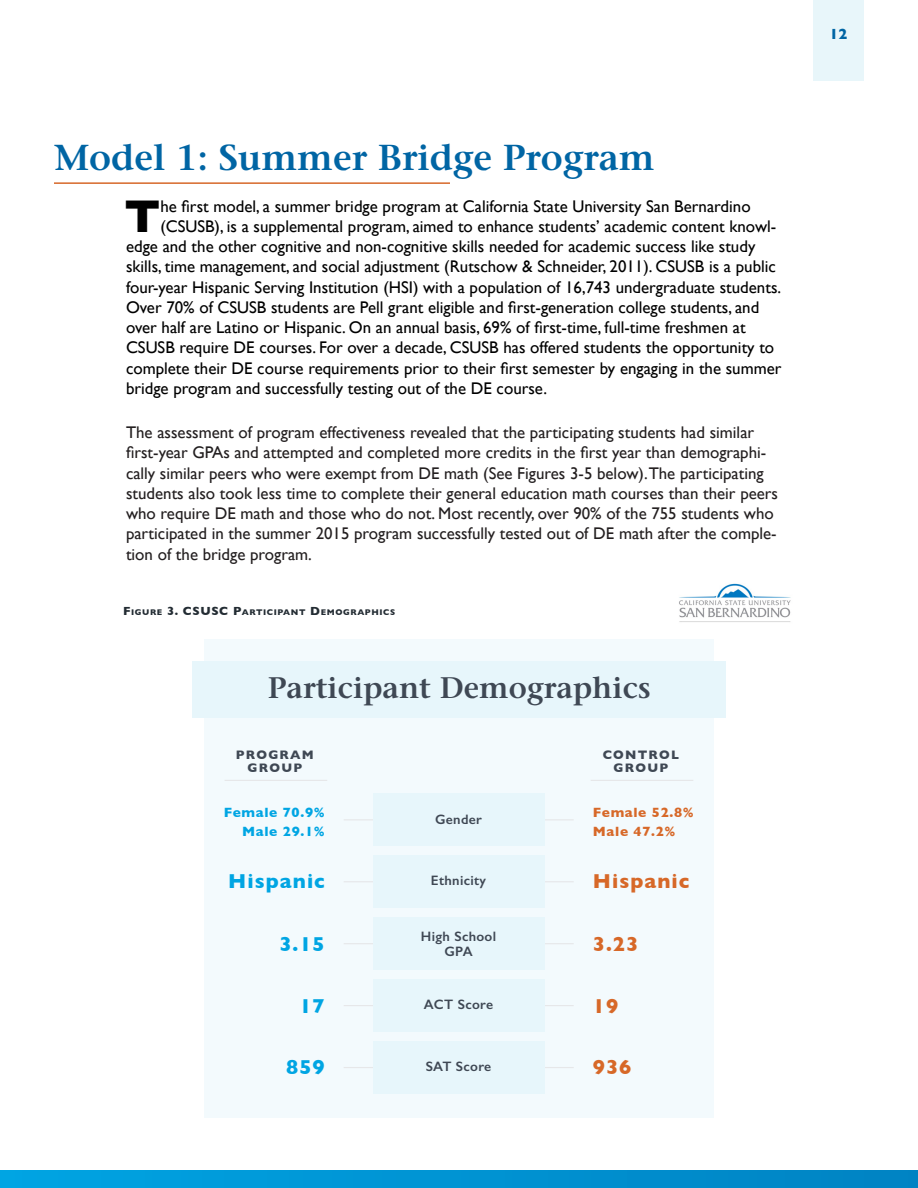
<style>
.page{position:relative;width:918px;height:1188px;background:#fff}
.page>*{position:absolute;margin:0;border:0;box-sizing:border-box;transform-origin:0 0}
.Paragraph_Dropcap{font:700 46.8px "Gill Sans";color:#000}
.Header_1_TOC{font:600 36px "Stone Serif Std";color:#0065a4}
.t1{font:600 29.7px "Stone Serif Std";color:#3f4854}
.t2{font:700 20.55px "Gill Sans";letter-spacing:.05em;color:#00a5e3}
.t3{font:700 20.55px "Gill Sans";letter-spacing:.05em;color:#d76828}
.Paragraph_Dropcap-2{font:16.8px "Gill Sans";color:#000}
.Paragraph_Style{font:16.8px/20.2px "Gill Sans";color:#231f20}
.t4{font:700 15px "Gill Sans";color:#0065a4}
.t5{font:600 13.65px/14.9px "Gill Sans";letter-spacing:.025em;color:#3f4854;text-align:center}
.t6{font:700 13.65px/18.3px "Gill Sans";letter-spacing:.05em;color:#00a5e3;text-align:right}
.t7{font:700 13.65px/18.3px "Gill Sans";letter-spacing:.05em;color:#d76828}
.t8{font:700 12.6px/13.6px "Gill Sans";letter-spacing:.1em;color:#3f4854;text-align:center}
.Smallest_Caption{font:700 12px "Gill Sans";color:#232c33}
.Smallest_Caption-2{font:700 8.4px "Gill Sans";letter-spacing:.07em;color:#232c33}
.s1{font-size:8.4px}
.s2{font-size:12px}
</style>
<div class="page">
<div style="left:813px;top:0;width:51px;height:81px;background:#e8f6fa"></div>
<div style="left:0;top:1170px;width:918px;height:18px;background:linear-gradient(to right,#00a4e3,#0083c3)"></div>
<div style="left:204px;top:640px;width:509px;height:478px;background:#f3fafd"></div>
<div style="left:192px;top:662px;width:534px;height:56px;background:#e7f6fb"></div>
<hr style="left:344px;top:819px;width:230px;height:1px;background:#e6e7e9">
<hr style="left:344px;top:881px;width:230px;height:1px;background:#e6e7e9">
<hr style="left:344px;top:943px;width:230px;height:1px;background:#e6e7e9">
<hr style="left:344px;top:1005px;width:230px;height:1px;background:#e6e7e9">
<hr style="left:344px;top:1067px;width:230px;height:1px;background:#e6e7e9">
<div style="left:373px;top:794px;width:172px;height:52px;background:#e7f6fb"></div>
<div style="left:373px;top:856px;width:172px;height:52px;background:#e7f6fb"></div>
<div style="left:373px;top:918px;width:172px;height:52px;background:#e7f6fb"></div>
<div style="left:373px;top:979px;width:172px;height:53px;background:#e7f6fb"></div>
<div style="left:373px;top:1041px;width:172px;height:53px;background:#e7f6fb"></div>
<hr style="left:225px;top:780px;width:102px;height:1px;background:#e6e7e9">
<hr style="left:591px;top:780px;width:102px;height:1px;background:#e6e7e9">
<img style="left:679px;top:583px;width:112px;height:39px">
<hr style="left:54px;top:182px;width:396px;height:2px;background:#d66828">
<p class="Header_1_TOC" style="left:54px;top:136px;width:602px">Model 1: Summer Bridge Program</p>
<p class="Paragraph_Dropcap" style="left:124px;top:179px;width:37px">T</p>
<p class="Paragraph_Dropcap-2" style="left:160px;top:196px;width:592px">he first model, a summer bridge program at California State University San Bernardino</p>
<p class="Paragraph_Dropcap-2" style="left:160px;top:216px;width:618px">(CSUSB), is a supplemental program, aimed to enhance students’ academic content knowl-</p>
<p class="Paragraph_Dropcap-2" style="left:126px;top:237px;width:631px">edge and the other cognitive and non-cognitive skills needed for academic success like study</p>
<p class="Paragraph_Dropcap-2" style="left:126px;top:257px;width:651px">skills, time management, and social adjustment (Rutschow &amp; Schneider, 2011). CSUSB is a public</p>
<p class="Paragraph_Dropcap-2" style="left:126px;top:277px;width:657px">four-year Hispanic Serving Institution (HSI) with a population of 16,743 undergraduate students.</p>
<p class="Paragraph_Dropcap-2" style="left:126px;top:297px;width:635px">Over 70% of CSUSB students are Pell grant eligible and first-generation college students, and</p>
<p class="Paragraph_Dropcap-2" style="left:126px;top:318px;width:621px">over half are Latino or Hispanic. On an annual basis, 69% of first-time, full-time freshmen at</p>
<p class="Paragraph_Dropcap-2" style="left:126px;top:338px;width:650px">CSUSB require DE courses. For over a decade, CSUSB has offered students the opportunity to</p>
<p class="Paragraph_Dropcap-2" style="left:126px;top:358px;width:657px">complete their DE course requirements prior to their first semester by engaging in the summer</p>
<p class="Paragraph_Dropcap-2" style="left:126px;top:378px;width:423px">bridge program and successfully testing out of the DE course.</p>
<p class="Paragraph_Style" style="left:126px;top:422px;width:654px">The assessment of program effectiveness revealed that the participating students had similar first-year GPAs and attempted and completed more credits in the first year than demographi&shy;cally similar peers who were exempt from DE math (See Figures 3-5 below).The participating students also took less time to complete their general education math courses than their peers who require DE math and those who do not. Most recently, over 90% of the 755 students who participated in the summer 2015 program successfully tested out of DE math after the comple&shy;tion of the bridge program.</p>
<p class="Smallest_Caption" style="left:123px;top:602px;width:79px">F<span class="s1">IGURE</span> 3. CSUS</p>
<p class="Smallest_Caption-2" style="left:219px;top:606px;width:177px"><span class="s2">C P</span>ARTICIPANT <span class="s2">D</span>EMOGRAPHICS</p>
<p class="t1" style="left:268px;top:670px;width:384px">Participant Demographics</p>
<p class="t8" style="left:236px;top:747px;width:80px">PROGRAM<br>GROUP</p>
<p class="t8" style="left:603px;top:747px;width:78px">CONTROL<br>GROUP</p>
<p class="t6" style="left:224px;top:803px;width:103px">Female 70.9%<br>Male 29.1%</p>
<p class="t5" style="left:435px;top:811px;width:48px">Gender</p>
<p class="t7" style="left:593px;top:803px;width:103px">Female 52.8%<br>Male 47.2%</p>
<p class="t2" style="left:228px;top:865px;width:98px">Hispanic</p>
<p class="t5" style="left:431px;top:873px;width:57px">Ethnicity</p>
<p class="t3" style="left:593px;top:865px;width:98px">Hispanic</p>
<p class="t2" style="left:279px;top:928px;width:47px">3.15</p>
<p class="t5" style="left:421px;top:929px;width:77px">High School<br>GPA</p>
<p class="t3" style="left:593px;top:928px;width:47px">3.23</p>
<p class="t2" style="left:299px;top:990px;width:27px">17</p>
<p class="t5" style="left:424px;top:997px;width:71px">ACT Score</p>
<p class="t3" style="left:593px;top:990px;width:27px">19</p>
<p class="t2" style="left:286px;top:1051px;width:40px">859</p>
<p class="t5" style="left:426px;top:1059px;width:67px">SAT Score</p>
<p class="t3" style="left:593px;top:1051px;width:40px">936</p>
<p class="t4" style="left:830px;top:22px;width:19px">12</p>
</div>
